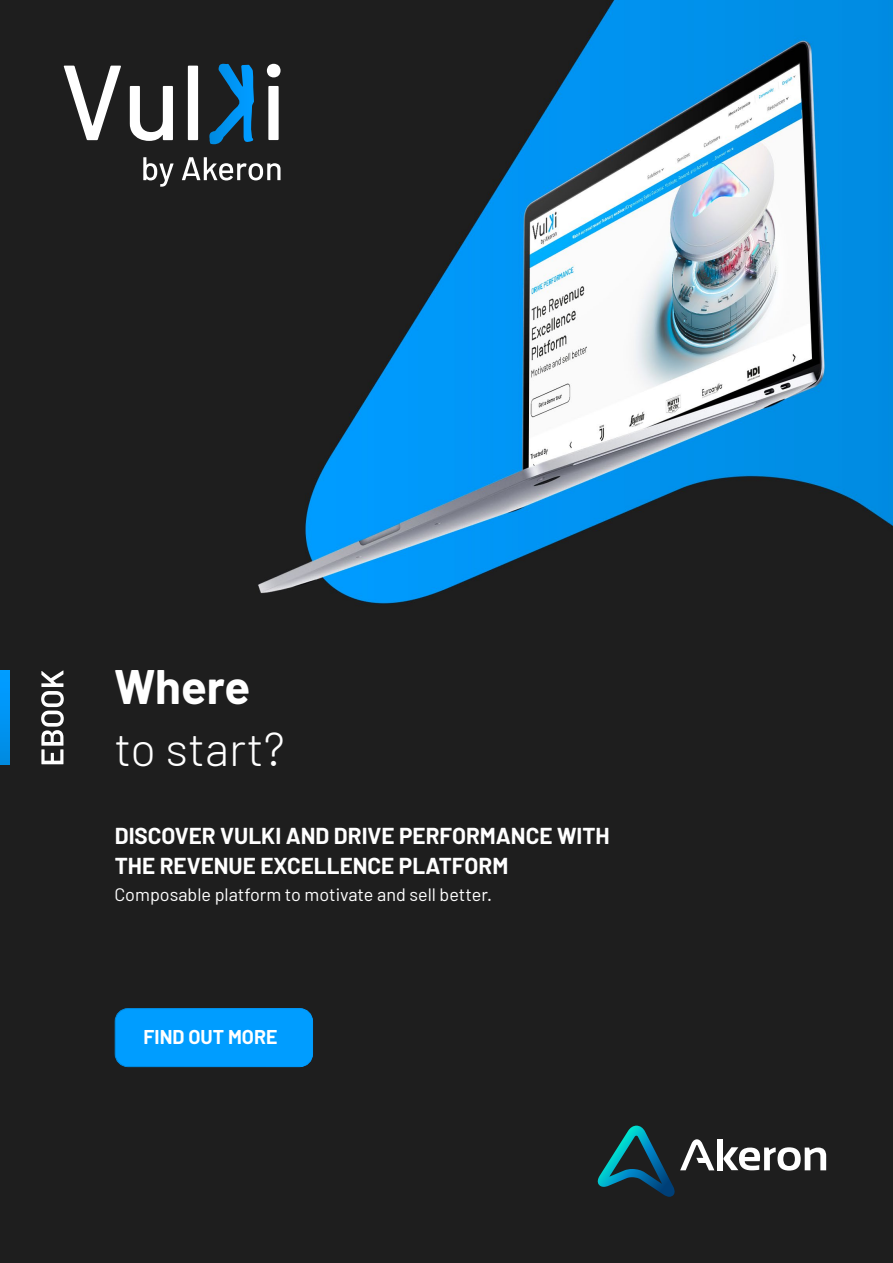
<style>
.page{position:relative;width:893px;height:1263px;background:#fff}
.page>*{position:absolute;margin:0;border:0;box-sizing:border-box;transform-origin:0 0}
.t1{font:300 47.25px "Barlow";color:#fff}
.t2{font:700 47.25px "Barlow";color:#fff}
.t3{font:700 22.5px/30px "Barlow";color:#fff}
.t4{font:700 19.5px "Barlow";color:#fff}
.t5{font:18px "Barlow";color:#fff}
</style>
<div class="page">
<img style="left:0;top:0;width:893px;height:1263px">
<svg style="left:41px;top:670px;width:23px;height:94px"></svg>
<svg style="left:0;top:670px;width:10px;height:94px"></svg>
<div style="left:717px;top:1139px;width:6px;height:31px;background:#fff"></div>
<svg style="left:723px;top:1147px;width:103px;height:23px"></svg>
<svg style="left:597px;top:1125px;width:117px;height:72px"></svg>
<svg style="left:143px;top:157px;width:31px;height:30px"></svg>
<svg style="left:182px;top:157px;width:99px;height:23px"></svg>
<svg style="left:209px;top:64px;width:45px;height:80px"></svg>
<svg style="left:64px;top:66px;width:57px;height:74px"></svg>
<svg style="left:130px;top:86px;width:43px;height:55px"></svg>
<div style="left:188px;top:66px;width:10px;height:74px;background:#fff"></div>
<svg style="left:267px;top:64px;width:14px;height:76px"></svg>
<div style="left:115px;top:1008px;width:198px;height:58px;background:#009dff;border-radius:13px"></div>
<div style="left:115px;top:1008px;width:198px;height:59px;border:1px solid #fff;border-radius:13px"></div>
<h1 class="t2" style="left:114px;top:658px;width:137px">Where</h1>
<h1 class="t1" style="left:114px;top:719px;width:172px">to start?</h1>
<p class="t3" style="left:115px;top:821px;width:496px">DISCOVER VULKI AND DRIVE PERFORMANCE WITH<br>THE REVENUE EXCELLENCE PLATFORM</p>
<p class="t5" style="left:114px;top:884px;width:379px">Composable platform to motivate and sell better.</p>
<p class="t4" style="left:144px;top:1025px;width:135px">FIND OUT MORE</p>
</div>
